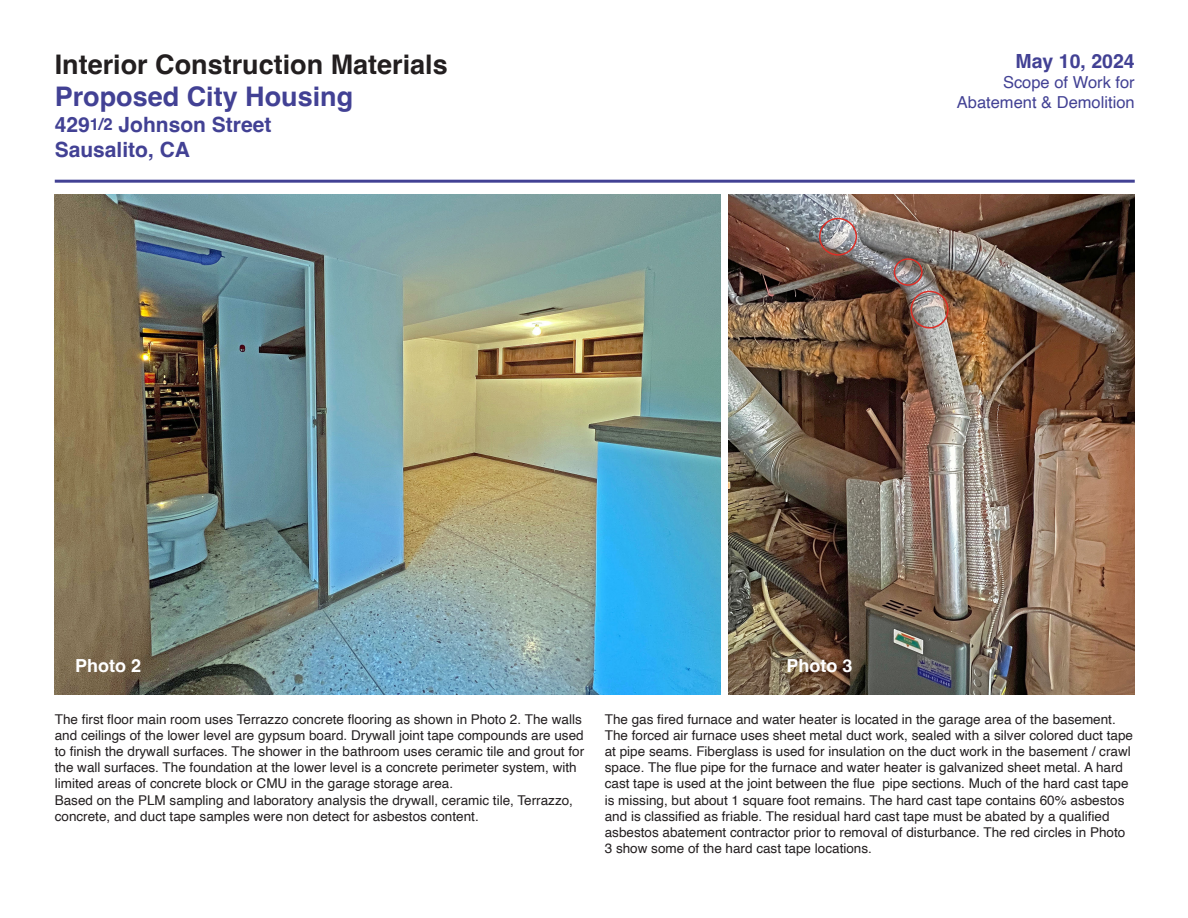
<style>
.page{position:relative;width:1188px;height:918px;background:#fff}
.page>*{position:absolute;margin:0;border:0;box-sizing:border-box;transform-origin:0 0}
.t1{font:700 27px "Helvetica";color:#231f20}
.t2{font:700 27px "Helvetica";color:#424194}
.t3{font:700 21px "Helvetica";color:#424194}
.t4{font:700 19.5px "Helvetica";color:#424194}
.t5{font:700 18px "Helvetica";color:#fff}
.t6{font:16.5px "Helvetica";color:#424194}
.t7{font:13.5px/16.2px "Helvetica";color:#231f20}
.s1{font-size:16.5px}
</style>
<div class="page">
<img style="left:728px;top:195px;width:406px;height:499px">
<img style="left:55px;top:195px;width:666px;height:499px">
<hr style="left:55px;top:180px;width:1080px;height:3px;background:#424194">
<div style="left:819px;top:218px;width:38px;height:38px;border:2px solid #dd2e26;border-radius:50%"></div>
<div style="left:911px;top:291px;width:38px;height:37px;border:2px solid #dd2e26;border-radius:50%"></div>
<div style="left:894px;top:258px;width:29px;height:28px;border:2px solid #dd2e26;border-radius:50%"></div>
<p class="t1" style="left:55px;top:48px;width:395px">Interior Construction Materials</p>
<p class="t2" style="left:55px;top:80px;width:300px">Proposed City Housing</p>
<p class="t3" style="left:55px;top:111px;width:218px">429<span class="s1">1/2</span> Johnson Street</p>
<p class="t3" style="left:55px;top:137px;width:137px">Sausalito, CA</p>
<p class="t4" style="left:1016px;top:50px;width:121px">May 10, 2024</p>
<p class="t6" style="left:1003px;top:70px;width:133px">Scope of Work for</p>
<p class="t6" style="left:957px;top:89px;width:179px">Abatement &amp; Demolition</p>
<p class="t5" style="left:75px;top:655px;width:68px">Photo 2</p>
<p class="t5" style="left:786px;top:655px;width:68px">Photo 3</p>
<p class="t7" style="left:55px;top:711px;width:531px">The first floor main room uses Terrazzo concrete flooring as shown in Photo 2. The walls and ceilings of the lower level are gypsum board. Drywall joint tape compounds are used to finish the drywall surfaces. The shower in the bathroom uses ceramic tile and grout for the wall surfaces. The foundation at the lower level is a concrete perimeter system, with limited areas of concrete block or CMU in the garage storage area.</p>
<p class="t7" style="left:55px;top:792px;width:520px">Based on the PLM sampling and laboratory analysis the drywall, ceramic tile, Terrazzo, concrete, and duct tape samples were non detect for asbestos content.</p>
<p class="t7" style="left:605px;top:711px;width:530px">The gas fired furnace and water heater is located in the garage area of the basement.<br>The forced air furnace uses sheet metal duct work, sealed with a silver colored duct tape at pipe seams. Fiberglass is used for insulation on the duct work in the basement / crawl space. The flue pipe for the furnace and water heater is galvanized sheet metal. A hard cast tape is used at the joint between the flue pipe sections. Much of the hard cast tape is missing, but about 1 square foot remains. The hard cast tape contains 60% asbestos and is classified as friable. The residual hard cast tape must be abated by a qualified asbestos abatement contractor prior to removal of disturbance. The red circles in Photo 3 show some of the hard cast tape locations.</p>
</div>
